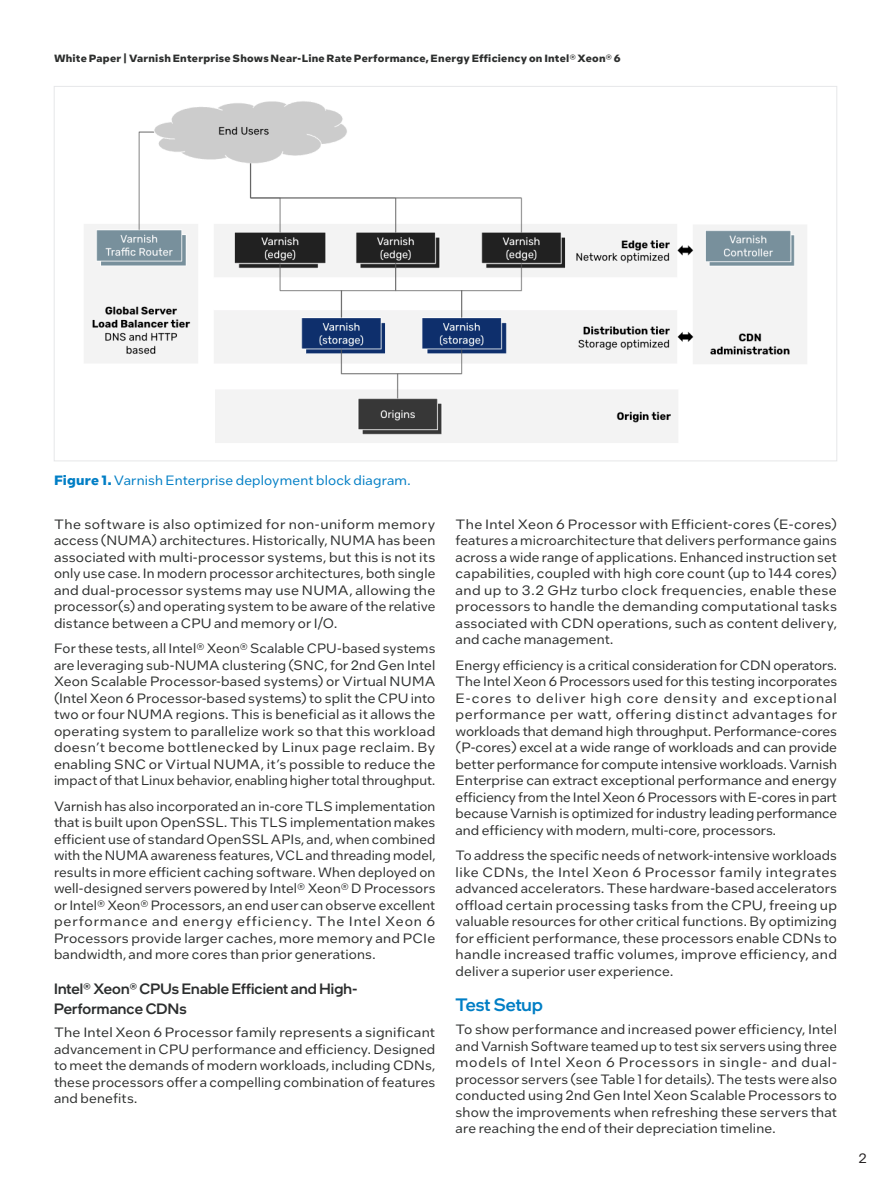
<style>
.page{position:relative;width:891px;height:1188px;background:#fff}
.page>*{position:absolute;margin:0;border:0;box-sizing:border-box;transform-origin:0 0}
.CopyHeaderBlue{font:500 18px "Intel One Display";color:#007ec5}
.CopyHeaderBlue-2{font:500 15px/19.5px "Intel One Display";letter-spacing:.01em;color:#2c2e2e}
.MainCopy___Caption{font:13.5px/16.5px "Intel One Text";letter-spacing:.01em;color:#2d2f2e;text-align:justify}
.MainCopy___Caption-2{font:13.5px "Intel One Text";letter-spacing:.01em;color:#007ec5}
.Table_of_Contents{font:13.5px "Intel One Text";color:#231f20}
.Document_Header{font:700 10.5px "Intel One Text";letter-spacing:.02em;color:#2d2f2e}
.s1{font-weight:700}
</style>
<div class="page">
<img style="left:84px;top:101px;width:723px;height:342px">
<p class="Document_Header" style="left:54px;top:51px;width:568px">White Paper | Varnish Enterprise Shows Near-Line Rate Performance, Energy Efficiency on Intel® Xeon® 6</p>
<p class="MainCopy___Caption-2" style="left:54px;top:472px;width:358px"><span class="s1">Figure 1.</span> Varnish Enterprise deployment block diagram.</p>
<p class="MainCopy___Caption" style="left:54px;top:515px;width:383px">The software is also optimized for non-uniform memory access (NUMA) architectures. Historically, NUMA has been associated with multi-processor systems, but this is not its only use case. In modern processor architectures, both single and dual-processor systems may use NUMA, allowing the processor(s) and operating system to be aware of the relative distance between a CPU and memory or I/O.</p>
<p class="MainCopy___Caption" style="left:54px;top:640px;width:383px">For these tests, all Intel® Xeon® Scalable CPU-based systems are leveraging sub-NUMA clustering (SNC, for 2nd Gen Intel Xeon Scalable Processor-based systems) or Virtual NUMA (Intel Xeon 6 Processor-based systems) to split the CPU into two or four NUMA regions. This is beneficial as it allows the operating system to parallelize work so that this workload doesn’t become bottlenecked by Linux page reclaim. By enabling SNC or Virtual NUMA, it’s possible to reduce the impact of that Linux behavior, enabling higher total throughput.</p>
<p class="MainCopy___Caption" style="left:54px;top:797px;width:383px">Varnish has also incorporated an in-core TLS implementation that is built upon OpenSSL. This TLS implementation makes efficient use of standard OpenSSL APIs, and, when combined with the NUMA awareness features, VCL and threading model, results in more efficient caching software. When deployed on well-designed servers powered by Intel® Xeon® D Processors or Intel® Xeon® Processors, an end user can observe excellent performance and energy efficiency. The Intel Xeon 6<br>Processors provide larger caches, more memory and PCIe bandwidth, and more cores than prior generations.</p>
<p class="CopyHeaderBlue-2" style="left:54px;top:979px;width:305px">Intel® Xeon® CPUs Enable Efficient and High-<br>Performance CDNs</p>
<p class="MainCopy___Caption" style="left:54px;top:1024px;width:383px">The Intel Xeon 6 Processor family represents a significant advancement in CPU performance and efficiency. Designed to meet the demands of modern workloads, including CDNs, these processors offer a compelling combination of features and benefits.</p>
<p class="MainCopy___Caption" style="left:456px;top:515px;width:383px">The Intel Xeon 6 Processor with Efficient-cores (E-cores) features a microarchitecture that delivers performance gains across a wide range of applications. Enhanced instruction set capabilities, coupled with high core count (up to 144 cores) and up to 3.2 GHz turbo clock frequencies, enable these processors to handle the demanding computational tasks associated with CDN operations, such as content delivery, and cache management.</p>
<p class="MainCopy___Caption" style="left:456px;top:656px;width:383px">Energy efficiency is a critical consideration for CDN operators.<br>The Intel Xeon 6 Processors used for this testing incorporates E-cores to deliver high core density and exceptional performance per watt, offering distinct advantages for workloads that demand high throughput. Performance-cores (P-cores) excel at a wide range of workloads and can provide better performance for compute intensive workloads. Varnish Enterprise can extract exceptional performance and energy efficiency from the Intel Xeon 6 Processors with E-cores in part because Varnish is optimized for industry leading performance and efficiency with modern, multi-core, processors.</p>
<p class="MainCopy___Caption" style="left:456px;top:847px;width:383px">To address the specific needs of network-intensive workloads like CDNs, the Intel Xeon 6 Processor family integrates advanced accelerators. These hardware-based accelerators offload certain processing tasks from the CPU, freeing up valuable resources for other critical functions. By optimizing for efficient performance, these processors enable CDNs to handle increased traffic volumes, improve efficiency, and deliver a superior user experience.</p>
<p class="CopyHeaderBlue" style="left:456px;top:993px;width:89px">Test Setup</p>
<p class="MainCopy___Caption" style="left:456px;top:1021px;width:383px">To show performance and increased power efficiency, Intel and Varnish Software teamed up to test six servers using three models of Intel Xeon 6 Processors in single- and dual&shy;processor servers (see Table 1 for details). The tests were also conducted using 2nd Gen Intel Xeon Scalable Processors to show the improvements when refreshing these servers that are reaching the end of their depreciation timeline.</p>
<p class="Table_of_Contents" style="left:858px;top:1150px;width:10px">2</p>
</div>
